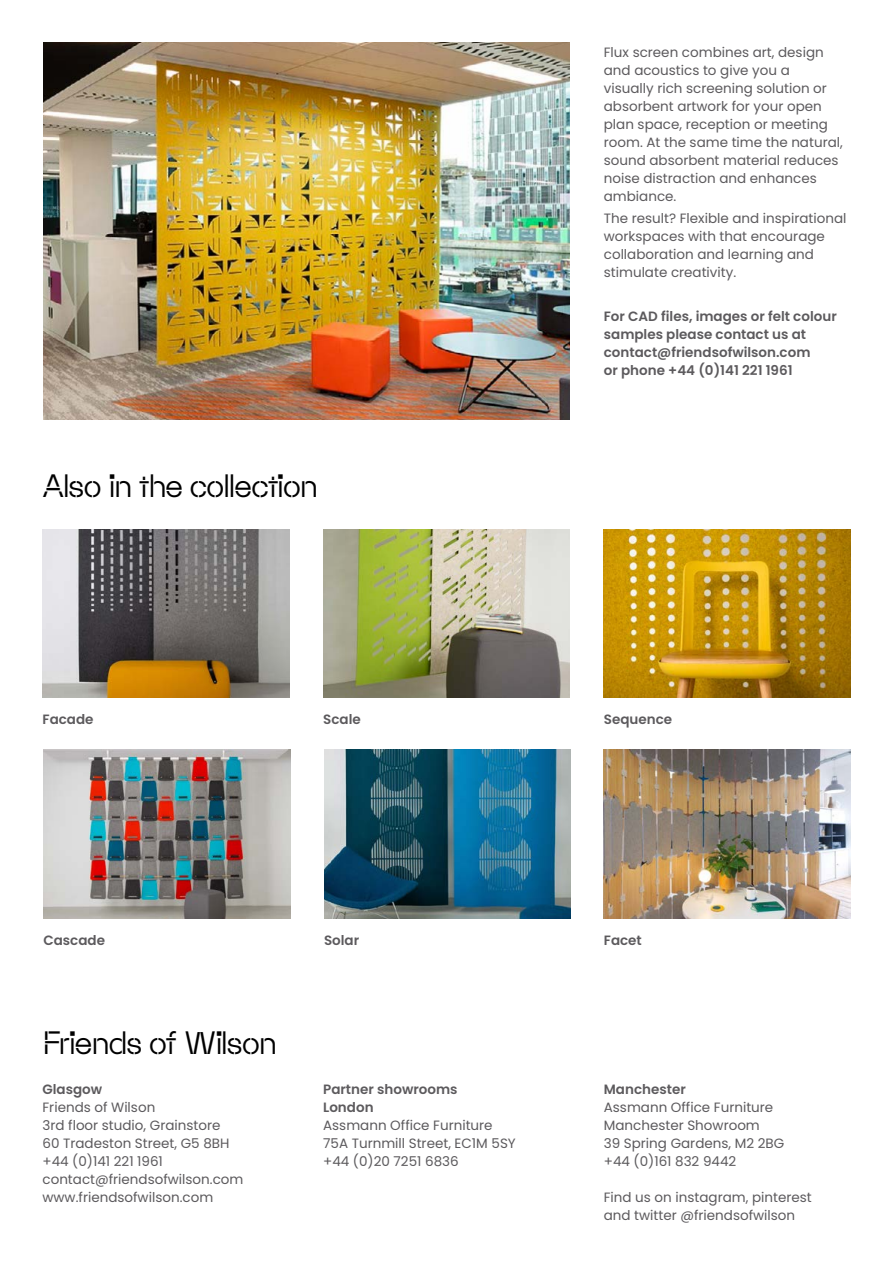
<style>
.page{position:relative;width:893px;height:1263px;background:#fff}
.page>*{position:absolute;margin:0;border:0;box-sizing:border-box;transform-origin:0 0}
.t1{font:30px "SM Maxeville Constructed";color:#000}
.t2{font:13.5px/18px "Poppins";color:#5c5a5d}
.t3{font:600 13.5px/18px "Poppins";color:#5c5a5d}
</style>
<div class="page">
<img style="left:43px;top:529px;width:246px;height:169px">
<img style="left:43px;top:750px;width:247px;height:168px">
<img style="left:604px;top:529px;width:246px;height:169px">
<img style="left:323px;top:529px;width:247px;height:169px">
<img style="left:324px;top:750px;width:247px;height:168px">
<img style="left:604px;top:750px;width:246px;height:168px">
<img style="left:43px;top:43px;width:527px;height:377px">
<h1 class="t1" style="left:43px;top:464px;width:277px">Also in the collection</h1>
<p class="t2" style="left:604px;top:43px;width:240px">Flux screen combines art, design and acoustics to give you a visually rich screening solution or absorbent artwork for your open plan space, reception or meeting room. At the same time the natural, sound absorbent material reduces noise distraction and enhances ambiance.</p>
<p class="t2" style="left:604px;top:209px;width:244px">The result? Flexible and inspirational workspaces with that encourage collaboration and learning and stimulate creativity.</p>
<p class="t3" style="left:604px;top:308px;width:234px">For CAD files, images or felt colour samples please contact us at contact@friendsofwilson.com<br>or phone +44 (0)141 221 1961</p>
<p class="t3" style="left:43px;top:710px;width:53px">Facade</p>
<p class="t3" style="left:323px;top:710px;width:39px">Scale</p>
<p class="t3" style="left:604px;top:710px;width:70px">Sequence</p>
<p class="t3" style="left:43px;top:931px;width:63px">Cascade</p>
<h1 class="t1" style="left:43px;top:1021px;width:235px">Friends of Wilson</h1>
<p class="t3" style="left:43px;top:1080px;width:61px">Glasgow</p>
<p class="t2" style="left:43px;top:1098px;width:202px">Friends of Wilson<br>3rd floor studio, Grainstore<br>60 Tradeston Street, G5 8BH +44 (0)141 221 1961 contact@friendsofwilson.com www.friendsofwilson.com</p>
<p class="t3" style="left:324px;top:931px;width:37px">Solar</p>
<p class="t3" style="left:604px;top:931px;width:40px">Facet</p>
<p class="t3" style="left:323px;top:1080px;width:136px">Partner showrooms<br>London</p>
<p class="t2" style="left:323px;top:1116px;width:194px">Assmann Office Furniture<br>75A Turnmill Street, EC1M 5SY +44 (0)20 7251 6836</p>
<p class="t3" style="left:604px;top:1080px;width:83px">Manchester</p>
<p class="t2" style="left:604px;top:1098px;width:182px">Assmann Office Furniture<br>Manchester Showroom<br>39 Spring Gardens, M2 2BG +44 (0)161 832 9442</p>
<p class="t2" style="left:604px;top:1188px;width:209px">Find us on instagram, pinterest and twitter @friendsofwilson</p>
</div>
